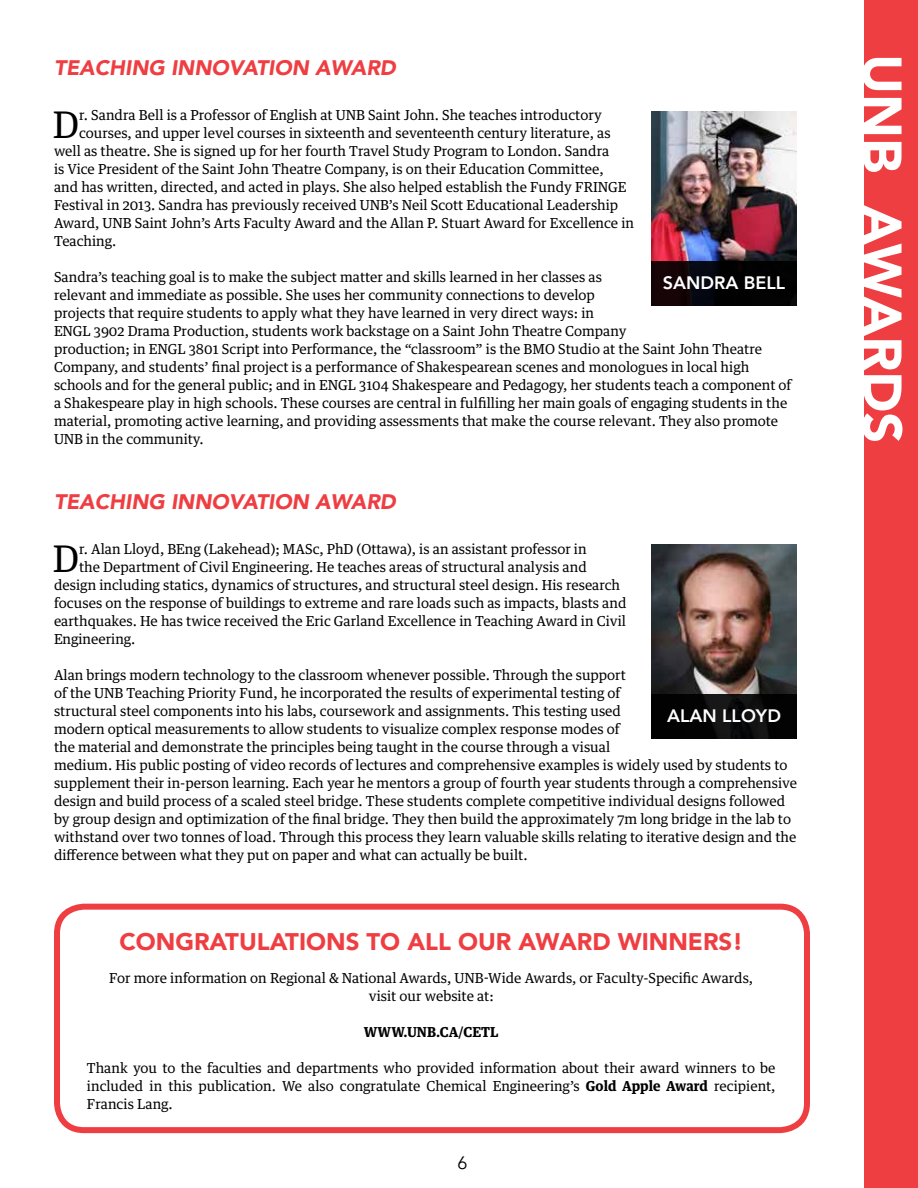
<style>
.page{position:relative;width:918px;height:1188px;background:#fff}
.page>*{position:absolute;margin:0;border:0;box-sizing:border-box;transform-origin:0 0}
.t1{font:900 54px "Avenir";color:#fff}
.t2{font:36.75px "Guardian Text Egyp";color:#000}
.t3{font:900 24px "Avenir";color:#ef3e42}
.t4{font:italic 900 21px "Avenir";color:#ef3e42}
.t5{font:800 18px "Avenir";color:#fff}
.t6{font:18px "Avenir";color:#000}
.t7{font:13.8px/18px "Guardian Text Egyp";color:#000}
.t8{font:700 13.8px "Guardian Text Egyp";color:#000}
.s1{font-weight:700}
</style>
<div class="page">
<div style="left:864px;top:0;width:54px;height:1188px;background:#ef3e42"></div>
<img style="left:651px;top:111px;width:146px;height:150px">
<div style="left:651px;top:261px;width:146px;height:45px;background:linear-gradient(to right,#14060b,#000101)"></div>
<img style="left:651px;top:544px;width:146px;height:150px">
<svg style="left:651px;top:694px;width:146px;height:45px;background:#070708"></svg>
<div style="left:54px;top:904px;width:756px;height:229px;border:6px solid #ef3e42;border-radius:27px"></div>
<h3 class="t4" style="left:54px;top:50px;width:343px">TEACHING INNOVATION AWARD</h3>
<h2 class="t2" style="left:53px;top:94px;width:28px">D</h2>
<p class="t7" style="left:79px;top:105px;width:524px">r. Sandra Bell is a Professor of English at UNB Saint John. She teaches introductory</p>
<p class="t7" style="left:79px;top:123px;width:533px">courses, and upper level courses in sixteenth and seventeenth century literature, as</p>
<p class="t7" style="left:54px;top:141px;width:557px">well as theatre. She is signed up for her fourth Travel Study Program to London. Sandra</p>
<p class="t7" style="left:54px;top:159px;width:551px">is Vice President of the Saint John Theatre Company, is on their Education Committee,</p>
<p class="t7" style="left:54px;top:177px;width:574px">and has written, directed, and acted in plays. She also helped establish the Fundy FRINGE</p>
<p class="t7" style="left:54px;top:195px;width:566px">Festival in 2013. Sandra has previously received UNB’s Neil Scott Educational Leadership</p>
<p class="t7" style="left:54px;top:213px;width:582px">Award, UNB Saint John’s Arts Faculty Award and the Allan P. Stuart Award for Excellence in</p>
<p class="t7" style="left:54px;top:231px;width:64px">Teaching.</p>
<p class="t7" style="left:54px;top:267px;width:739px">Sandra’s teaching goal is to make the subject matter and skills learned in her classes as<br>relevant and immediate as possible. She uses her community connections to develop<br>projects that require students to apply what they have learned in very direct ways: in<br>ENGL 3902 Drama Production, students work backstage on a Saint John Theatre Company<br>production; in ENGL 3801 Script into Performance, the “classroom” is the BMO Studio at the Saint John Theatre Company, and students’ final project is a performance of Shakespearean scenes and monologues in local high schools and for the general public; and in ENGL 3104 Shakespeare and Pedagogy, her students teach a component of a Shakespeare play in high schools. These courses are central in fulfilling her main goals of engaging students in the material, promoting active learning, and providing assessments that make the course relevant. They also promote UNB in the community.</p>
<h3 class="t5" style="left:663px;top:269px;width:124px">SANDRA BELL</h3>
<h3 class="t4" style="left:54px;top:484px;width:343px">TEACHING INNOVATION AWARD</h3>
<h2 class="t2" style="left:53px;top:528px;width:28px">D</h2>
<p class="t7" style="left:79px;top:539px;width:509px">r. Alan Lloyd, BEng (Lakehead); MASc, PhD (Ottawa), is an assistant professor in</p>
<p class="t7" style="left:79px;top:557px;width:509px">the Department of Civil Engineering. He teaches areas of structural analysis and</p>
<p class="t7" style="left:54px;top:575px;width:568px">design including statics, dynamics of structures, and structural steel design. His research</p>
<p class="t7" style="left:54px;top:593px;width:574px">focuses on the response of buildings to extreme and rare loads such as impacts, blasts and</p>
<p class="t7" style="left:54px;top:611px;width:574px">earthquakes. He has twice received the Eric Garland Excellence in Teaching Award in Civil</p>
<p class="t7" style="left:54px;top:629px;width:83px">Engineering.</p>
<p class="t7" style="left:54px;top:665px;width:745px">Alan brings modern technology to the classroom whenever possible. Through the support<br>of the UNB Teaching Priority Fund, he incorporated the results of experimental testing of<br>structural steel components into his labs, coursework and assignments. This testing used<br>modern optical measurements to allow students to visualize complex response modes of<br>the material and demonstrate the principles being taught in the course through a visual<br>medium. His public posting of video records of lectures and comprehensive examples is widely used by students to supplement their in-person learning. Each year he mentors a group of fourth year students through a comprehensive design and build process of a scaled steel bridge. These students complete competitive individual designs followed by group design and optimization of the final bridge. They then build the approximately 7m long bridge in the lab to withstand over two tonnes of load. Through this process they learn valuable skills relating to iterative design and the difference between what they put on paper and what can actually be built.</p>
<h3 class="t5" style="left:667px;top:702px;width:115px">ALAN LLOYD</h3>
<h3 class="t3" style="left:119px;top:921px;width:625px">CONGRATULATIONS TO ALL OUR AWARD WINNERS!</h3>
<p class="t7" style="left:109px;top:968px;width:645px;text-align:center">For more information on Regional &amp; National Awards, UNB-Wide Awards, or Faculty-Specific Awards, visit our website at:</p>
<p class="t8" style="left:364px;top:1021px;width:136px">WWW.UNB.CA/CETL</p>
<p class="t7" style="left:87px;top:1058px;width:690px;text-align:justify">Thank you to the faculties and departments who provided information about their award winners to be included in this publication. We also congratulate Chemical Engineering’s <span class="s1">Gold Apple Award</span> recipient, Francis Lang.</p>
<h3 class="t6" style="left:457px;top:1152px;width:12px">6</h3>
<h1 class="t1" style="left:928px;top:54px;width:391px;rotate:90deg">UNB AWARDS</h1>
</div>
